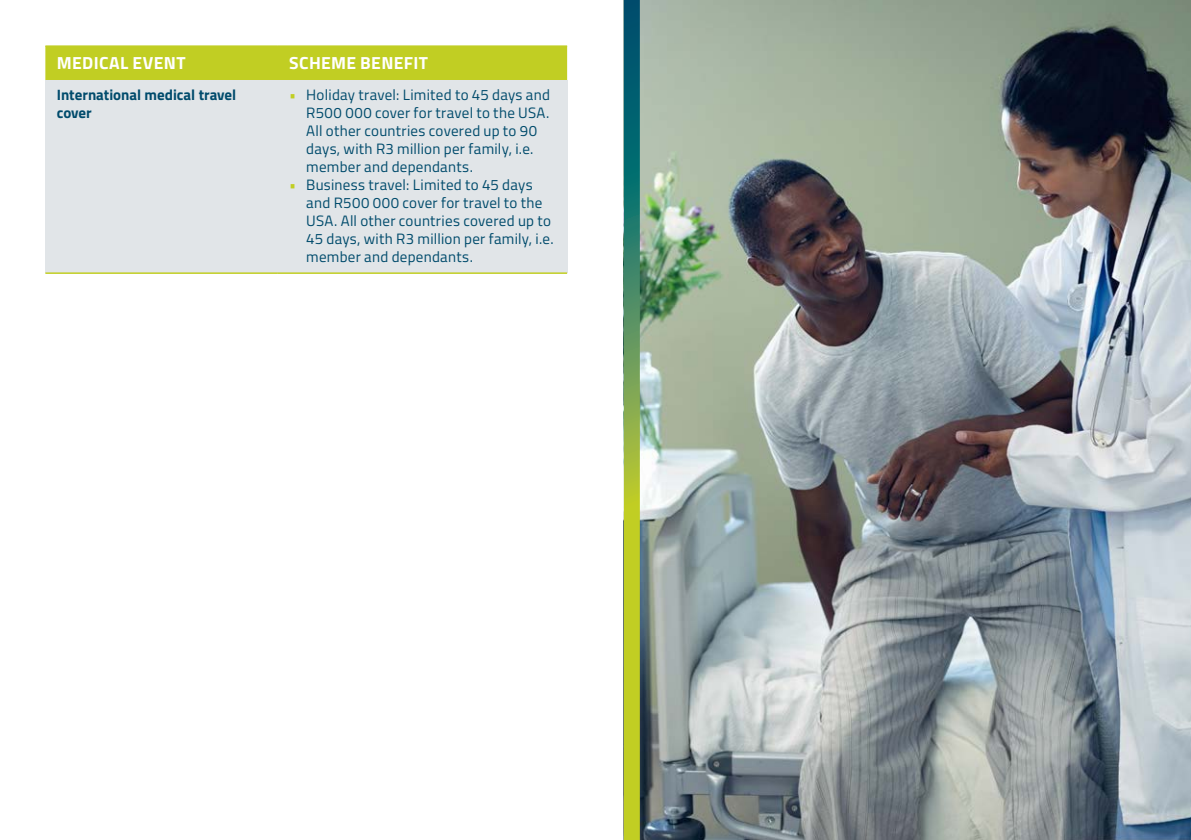
<style>
.page{position:relative;width:1191px;height:840px;background:#fff}
.page>*{position:absolute;margin:0;border:0;box-sizing:border-box;transform-origin:0 0}
.TABLE_H1{font:700 17.6px "Titillium Web";letter-spacing:.02em;color:#fff}
.t1{font:15px/18px "Titillium Web";letter-spacing:.02em;color:#004b6c}
.TABLE_Highlight{font:700 15px/18px "Titillium Web";color:#004b6c}
.s1{color:#c1ce23}
</style>
<div class="page">
<img style="left:640px;top:0;width:551px;height:839px">
<svg style="left:624px;top:0;width:16px;height:839px;background:#73a148"></svg>
<div style="left:45px;top:47px;width:522px;height:34px;background:#c1ce23"></div>
<div style="left:45px;top:81px;width:233px;height:192px;background:#e1e5e8"></div>
<div style="left:278px;top:81px;width:289px;height:192px;background:#e1e5e8"></div>
<hr style="left:45px;top:45px;width:233px;height:2px;background:#c1ce23">
<hr style="left:278px;top:45px;width:289px;height:2px;background:#c1ce23">
<hr style="left:45px;top:272px;width:233px;height:2px;background:#c1ce23">
<hr style="left:278px;top:272px;width:289px;height:2px;background:#c1ce23">
<p class="TABLE_H1" style="left:57px;top:50px;width:130px">MEDICAL EVENT</p>
<p class="TABLE_H1" style="left:289px;top:50px;width:140px">SCHEME BENEFIT</p>
<p class="TABLE_Highlight" style="left:57px;top:84px;width:181px">International medical travel cover</p>
<p class="t1" style="left:306px;top:85px;width:245px;text-indent:-17px"><span class="s1">•</span> Holiday travel: Limited to 45 days and R500 000 cover for travel to the USA.<br>All other countries covered up to 90 days, with R3 million per family, i.e. member and dependants.</p>
<p class="t1" style="left:306px;top:175px;width:249px;text-indent:-17px"><span class="s1">•</span> Business travel: Limited to 45 days and R500 000 cover for travel to the USA. All other countries covered up to 45 days, with R3 million per family, i.e. member and dependants.</p>
</div>
